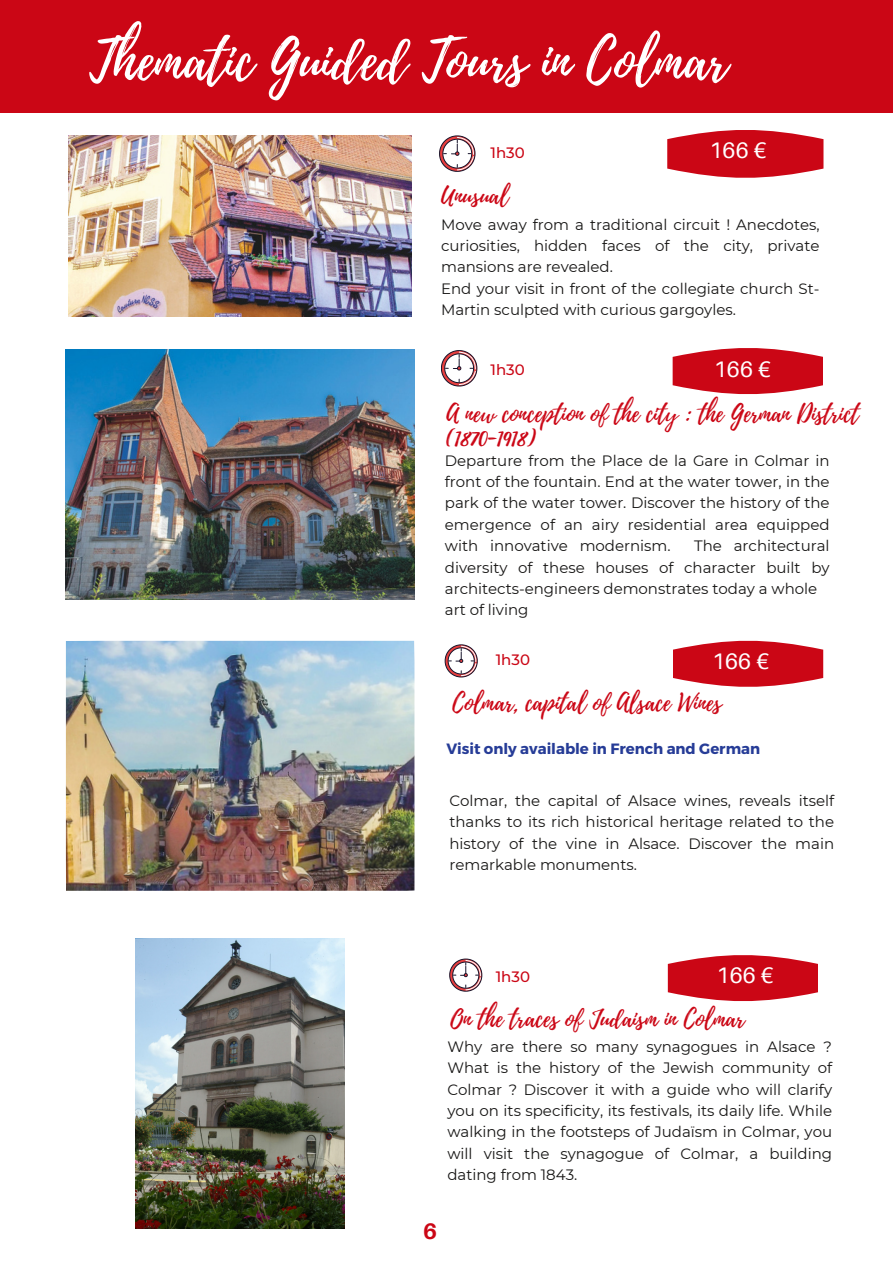
<style>
.page{position:relative;width:893px;height:1264px;background:#fff}
.page>*{position:absolute;margin:0;border:0;box-sizing:border-box;transform-origin:0 0}
.t1{font:55.5px "Playlist Script";color:#fff}
.t2{font:24px "Playlist Script";color:#cb0615}
.t3{font:22.5px "Aileron";color:#fff}
.t4{font:700 22.5px "Aileron";color:#cb0615}
.t5{font:15px/21.3px "Montserrat";color:#171615;text-align:justify}
.t6{font:700 15px "Montserrat";color:#263c97}
.t7{font:500 15px "Montserrat";color:#cb0615}
</style>
<div class="page">
<div style="left:0;top:0;width:892px;height:113px;background:#cb0615"></div>
<img style="left:66px;top:349px;width:348px;height:250px">
<img style="left:69px;top:136px;width:342px;height:181px">
<svg style="left:439px;top:136px;width:36px;height:36px"></svg>
<svg style="left:667px;top:130px;width:156px;height:48px;background:#d22835"></svg>
<svg style="left:441px;top:350px;width:36px;height:36px"></svg>
<svg style="left:672px;top:348px;width:151px;height:46px;background:#d22835"></svg>
<img style="left:66px;top:641px;width:348px;height:249px">
<svg style="left:445px;top:644px;width:32px;height:33px"></svg>
<svg style="left:673px;top:640px;width:150px;height:46px;background:#d22835"></svg>
<img style="left:136px;top:938px;width:209px;height:290px">
<svg style="left:449px;top:958px;width:33px;height:33px"></svg>
<svg style="left:667px;top:955px;width:151px;height:46px;background:#d22935"></svg>
<p class="t1" style="left:89px;top:21px;width:639px">Thematic Guided Tours in Colmar</p>
<p class="t7" style="left:490px;top:144px;width:36px">1h30</p>
<p class="t3" style="left:709px;top:136px;width:59px">166 €</p>
<p class="t2" style="left:441px;top:178px;width:69px">Unusual</p>
<p class="t5" style="left:441px;top:214px;width:380px">Move away from a traditional circuit ! Anecdotes, curiosities, hidden faces of the city, private mansions are revealed.</p>
<p class="t5" style="left:441px;top:278px;width:380px">End your visit in front of the collegiate church St-<br>Martin sculpted with curious gargoyles.</p>
<p class="t7" style="left:490px;top:360px;width:36px">1h30</p>
<p class="t3" style="left:713px;top:355px;width:59px">166 €</p>
<p class="t2" style="left:446px;top:396px;width:414px">A new conception of the city : the German District</p>
<p class="t2" style="left:446px;top:420px;width:93px">(1870-1918)</p>
<p class="t5" style="left:445px;top:449px;width:386px">Departure from the Place de la Gare in Colmar in front of the fountain. End at the water tower, in the park of the water tower. Discover the history of the emergence of an airy residential area equipped with innovative modernism.</p>
<p class="t5" style="left:445px;top:535px;width:386px;text-indent:249px">The architectural diversity of these houses of character built by architects-engineers demonstrates today a whole</p>
<p class="t5" style="left:445px;top:599px;width:85px">art of living</p>
<p class="t7" style="left:495px;top:651px;width:36px">1h30</p>
<p class="t3" style="left:712px;top:647px;width:59px">166 €</p>
<p class="t2" style="left:452px;top:685px;width:270px">Colmar, capital of Alsace Wines</p>
<p class="t6" style="left:446px;top:738px;width:315px">Visit only available in French and German</p>
<p class="t5" style="left:449px;top:789px;width:386px">Colmar, the capital of Alsace wines, reveals itself thanks to its rich historical heritage related to the history of the vine in Alsace. Discover the main remarkable monuments.</p>
<p class="t7" style="left:495px;top:967px;width:36px">1h30</p>
<p class="t3" style="left:716px;top:961px;width:59px">166 €</p>
<p class="t2" style="left:450px;top:1001px;width:295px">On the traces of Judaism in Colmar</p>
<p class="t5" style="left:447px;top:1035px;width:386px">Why are there so many synagogues in Alsace ?<br>What is the history of the Jewish community of Colmar ? Discover it with a guide who will clarify you on its specificity, its festivals, its daily life. While walking in the footsteps of Judaïsm in Colmar, you will visit the synagogue of Colmar, a building dating from 1843.</p>
<p class="t4" style="left:423px;top:1217px;width:16px">6</p>
</div>
